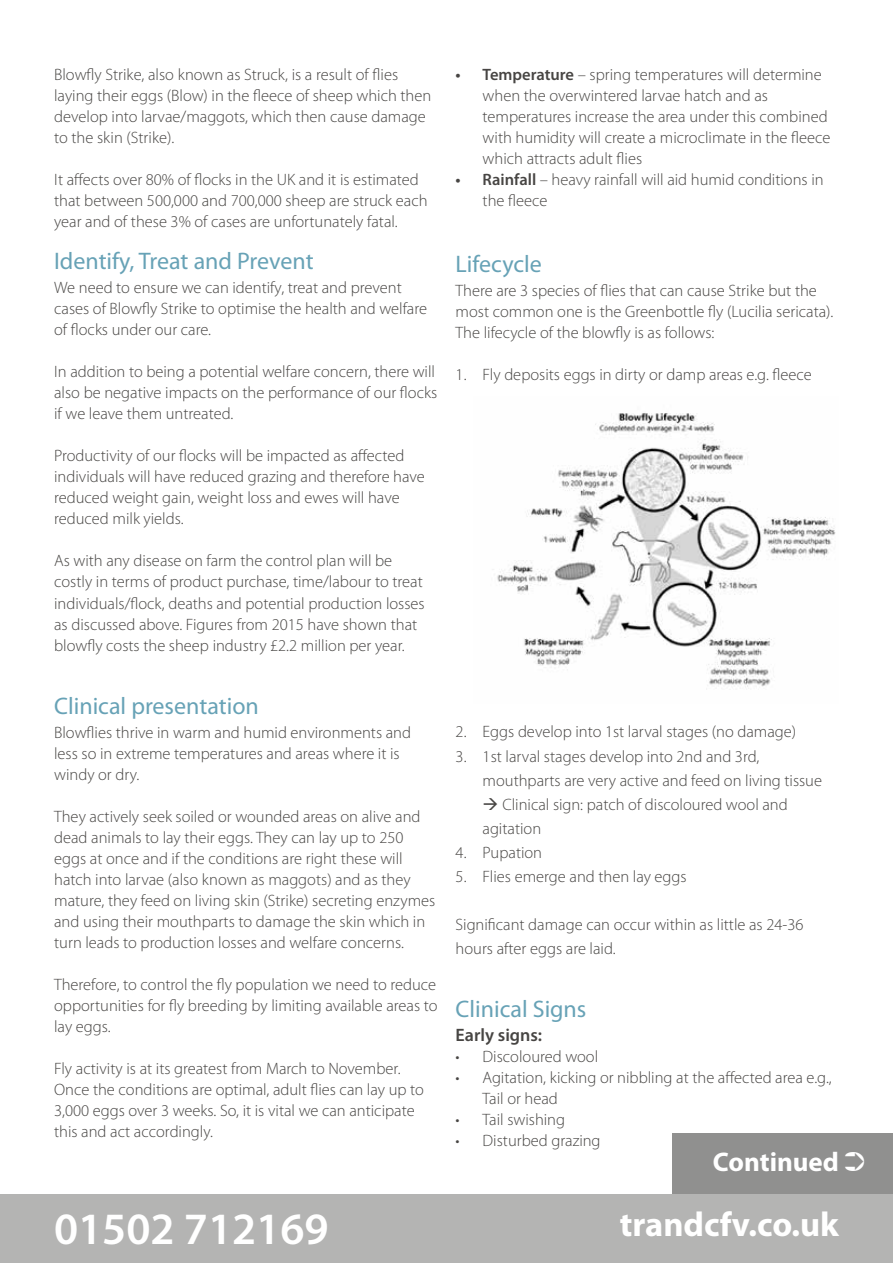
<style>
.page{position:relative;width:893px;height:1263px;background:#fff}
.page>*{position:absolute;margin:0;border:0;box-sizing:border-box;transform-origin:0 0}
.t1{font:600 45px "Myriad Pro";color:#fff}
.t2{font:900 37.5px "Myriad Pro";color:#fff}
.t3{font:700 34.5px "Myriad Pro";color:#fff}
.t4{font:700 27px "Myriad Pro";color:#fff}
.t5{font:24px "Myriad Pro";color:#67a2b6}
.t6{font:600 18px "Myriad Pro";color:#474543}
.t7{font:300 16.5px/21px "Myriad Pro";color:#474543}
.s1{font-weight:600}
</style>
<div class="page">
<div style="left:672px;top:1133px;width:221px;height:62px;background:#90908f"></div>
<img style="left:497px;top:413px;width:339px;height:274px">
<div style="left:0;top:1194px;width:893px;height:69px;background:#b4b4b3"></div>
<p class="t7" style="left:54px;top:65px;width:379px">Blowfly Strike, also known as Struck, is a result of flies laying their eggs (Blow) in the fleece of sheep which then develop into larvae/maggots, which then cause damage to the skin (Strike).</p>
<p class="t7" style="left:54px;top:170px;width:375px">It affects over 80% of flocks in the UK and it is estimated that between 500,000 and 700,000 sheep are struck each year and of these 3% of cases are unfortunately fatal.</p>
<h3 class="t5" style="left:54px;top:248px;width:261px">Identify, Treat and Prevent</h3>
<p class="t7" style="left:54px;top:278px;width:374px">We need to ensure we can identify, treat and prevent cases of Blowfly Strike to optimise the health and welfare of flocks under our care.</p>
<p class="t7" style="left:54px;top:362px;width:384px">In addition to being a potential welfare concern, there will also be negative impacts on the performance of our flocks if we leave them untreated.</p>
<p class="t7" style="left:54px;top:446px;width:372px">Productivity of our flocks will be impacted as affected individuals will have reduced grazing and therefore have reduced weight gain, weight loss and ewes will have reduced milk yields.</p>
<p class="t7" style="left:54px;top:551px;width:372px">As with any disease on farm the control plan will be costly in terms of product purchase, time/labour to treat individuals/flock, deaths and potential production losses as discussed above. Figures from 2015 have shown that blowfly costs the sheep industry £2.2 million per year.</p>
<h3 class="t5" style="left:54px;top:692px;width:206px">Clinical presentation</h3>
<p class="t7" style="left:54px;top:722px;width:358px">Blowflies thrive in warm and humid environments and less so in extreme temperatures and areas where it is windy or dry.</p>
<p class="t7" style="left:54px;top:806px;width:383px">They actively seek soiled or wounded areas on alive and dead animals to lay their eggs. They can lay up to 250 eggs at once and if the conditions are right these will hatch into larvae (also known as maggots) and as they mature, they feed on living skin (Strike) secreting enzymes and using their mouthparts to damage the skin which in turn leads to production losses and welfare concerns.</p>
<p class="t7" style="left:54px;top:974px;width:385px;text-align:justify">Therefore, to control the fly population we need to reduce opportunities for fly breeding by limiting available areas to lay eggs.</p>
<p class="t7" style="left:54px;top:1058px;width:371px">Fly activity is at its greatest from March to November.<br>Once the conditions are optimal, adult flies can lay up to 3,000 eggs over 3 weeks. So, it is vital we can anticipate this and act accordingly.</p>
<p class="t7" style="left:483px;top:65px;width:349px;text-indent:-27px"><span class="s1">• Temperature</span> – spring temperatures will determine when the overwintered larvae hatch and as temperatures increase the area under this combined with humidity will create a microclimate in the fleece which attracts adult flies</p>
<p class="t7" style="left:483px;top:170px;width:342px;text-indent:-27px"><span class="s1">• Rainfall</span> – heavy rainfall will aid humid conditions in the fleece</p>
<h3 class="t5" style="left:456px;top:251px;width:88px">Lifecycle</h3>
<p class="t7" style="left:456px;top:281px;width:379px">There are 3 species of flies that can cause Strike but the most common one is the Greenbottle fly (Lucilia sericata).<br>The lifecycle of the blowfly is as follows:</p>
<p class="t7" style="left:456px;top:365px;width:358px">1. Fly deposits eggs in dirty or damp areas e.g. fleece</p>
<p class="t7" style="left:456px;top:722px;width:342px">2. Eggs develop into 1st larval stages (no damage)</p>
<p class="t7" style="left:483px;top:744px;width:341px;line-height:24px;text-indent:-27px">3. 1st larval stages develop into 2nd and 3rd, mouthparts are very active and feed on living tissue</p>
<p class="t7" style="left:483px;top:792px;width:307px;line-height:24px">→ Clinical sign: patch of discoloured wool and agitation</p>
<p class="t7" style="left:456px;top:842px;width:88px">4. Pupation</p>
<p class="t7" style="left:456px;top:866px;width:233px">5. Flies emerge and then lay eggs</p>
<p class="t7" style="left:456px;top:912px;width:349px;line-height:24px">Significant damage can occur within as little as 24-36 hours after eggs are laid.</p>
<h3 class="t5" style="left:456px;top:995px;width:132px">Clinical Signs</h3>
<p class="t6" style="left:456px;top:1024px;width:88px">Early signs:</p>
<p class="t7" style="left:456px;top:1046px;width:144px">• Discoloured wool</p>
<p class="t7" style="left:483px;top:1067px;width:351px;text-indent:-27px">• Agitation, kicking or nibbling at the affected area e.g.,<br>Tail or head</p>
<p class="t7" style="left:456px;top:1109px;width:111px">• Tail swishing</p>
<p class="t7" style="left:456px;top:1130px;width:146px">• Disturbed grazing</p>
<h3 class="t4" style="left:713px;top:1147px;width:154px">Continued ➲</h3>
<h1 class="t1" style="left:54px;top:1204px;width:276px">01502 712169</h1>
<h3 class="t3" style="left:620px;top:1205px;width:221px">trandcfv.co.uk</h3>
<h2 class="t2" style="left:489px;top:1205px;width:367px">glenthornevets.co.uk</h2>
</div>
